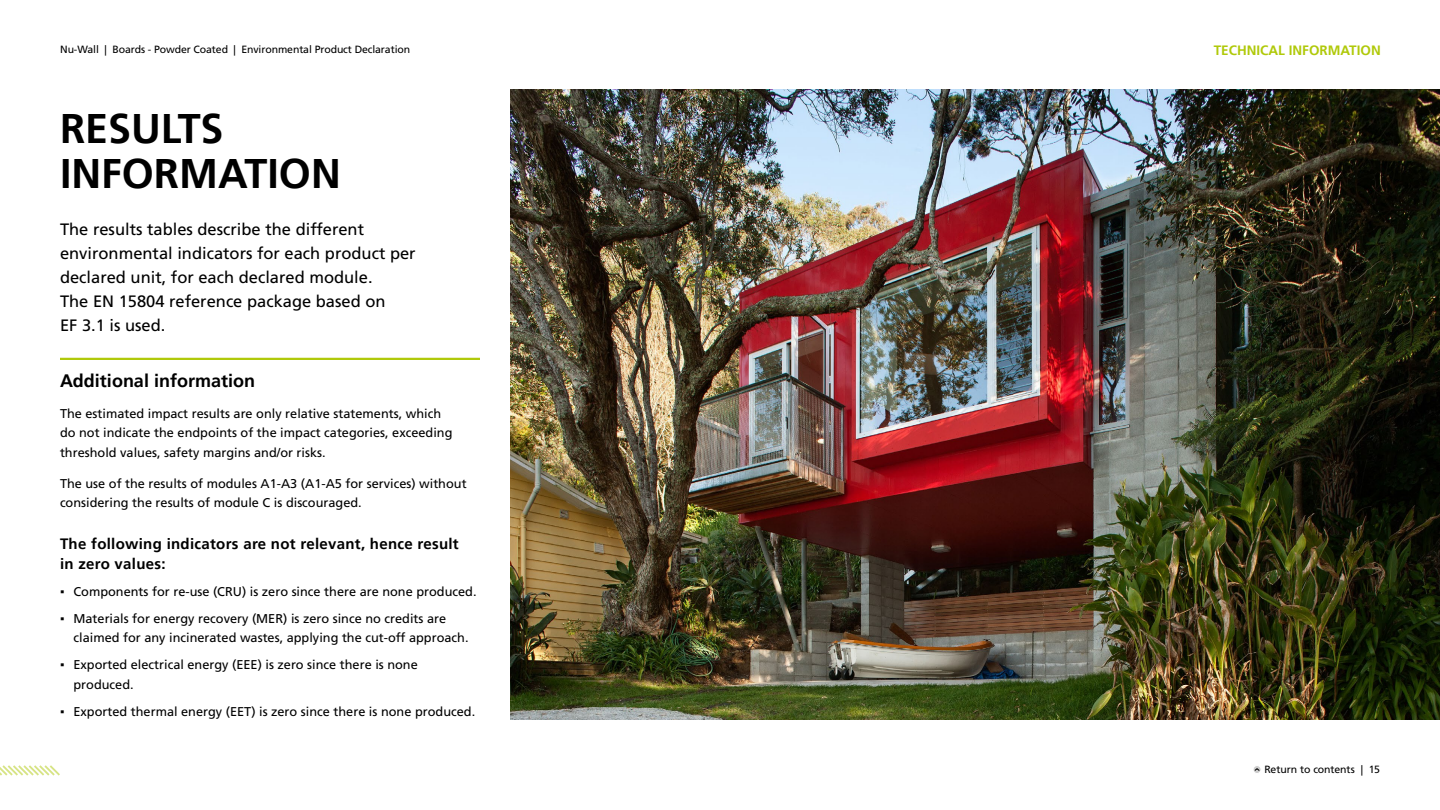
<style>
.page{position:relative;width:1440px;height:810px;background:#fff}
.page>*{position:absolute;margin:0;border:0;box-sizing:border-box;transform-origin:0 0}
.H1_Title{font:700 41.25px/45px "Frutiger LT Pro";color:#000}
.H2___rule{font:700 18px "Frutiger LT Pro";color:#000}
.Intro{font:16.5px/24px "Frutiger LT Std";color:#000}
.t1{font:700 15px/19.5px "Frutiger LT Pro";letter-spacing:.02em;color:#000}
.Section_Title{font:700 13.5px "Frutiger LT Pro";color:#b0c90a}
.Body_17{font:12.75px/19.5px "Frutiger LT Std";color:#000}
.t2{font:10.5px "Frutiger LT Std";letter-spacing:-.01em;color:#000}
.s1{font-family:"Arial"}
</style>
<div class="page">
<img style="left:510px;top:90px;width:930px;height:630px">
<hr style="left:60px;top:358px;width:420px;height:2px;background:#b0c90a">
<svg style="left:0;top:765px;width:60px;height:11px"></svg>
<div style="left:1253px;top:766px;width:8px;height:8px;background:#ccc;border-radius:50%"></div>
<div style="left:1253px;top:765px;width:8px;height:9px;border:1px solid #fff;border-radius:50%"></div>
<svg style="left:1254px;top:768px;width:6px;height:4px"></svg>
<p class="t2" style="left:60px;top:43px;width:352px">Nu-Wall | Boards - Powder Coated | Environmental Product Declaration</p>
<p class="H1_Title" style="left:60px;top:107px;width:282px">RESULTS<br>INFORMATION</p>
<p class="Intro" style="left:60px;top:217px;width:357px">The results tables describe the different environmental indicators for each product per declared unit, for each declared module.<br>The EN 15804 reference package based on<br>EF 3.1 is used.</p>
<p class="H2___rule" style="left:60px;top:370px;width:197px">Additional information</p>
<p class="Body_17" style="left:60px;top:404px;width:394px">The estimated impact results are only relative statements, which do not indicate the endpoints of the impact categories, exceeding threshold values, safety margins and/or risks.</p>
<p class="Body_17" style="left:60px;top:473px;width:408px">The use of the results of modules A1-A3 (A1-A5 for services) without considering the results of module C is discouraged.</p>
<h3 class="t1" style="left:60px;top:534px;width:400px">The following indicators are not relevant, hence result in zero values:</h3>
<p class="Body_17" style="left:60px;top:581px;width:418px"><span class="s1">▪</span> Components for re-use (CRU) is zero since there are none produced.</p>
<p class="Body_17" style="left:74px;top:608px;width:397px;text-indent:-14px"><span class="s1">▪</span> Materials for energy recovery (MER) is zero since no credits are claimed for any incinerated wastes, applying the cut-off approach.</p>
<p class="Body_17" style="left:74px;top:655px;width:346px;text-indent:-14px"><span class="s1">▪</span> Exported electrical energy (EEE) is zero since there is none produced.</p>
<p class="Body_17" style="left:60px;top:701px;width:417px"><span class="s1">▪</span> Exported thermal energy (EET) is zero since there is none produced.</p>
<p class="Section_Title" style="left:1214px;top:42px;width:17px">Technical</p>
<p class="Section_Title" style="left:1289px;top:42px;width:10px">information</p>
<p class="t2" style="left:1264px;top:763px;width:117px">Return to contents | 15</p>
</div>
